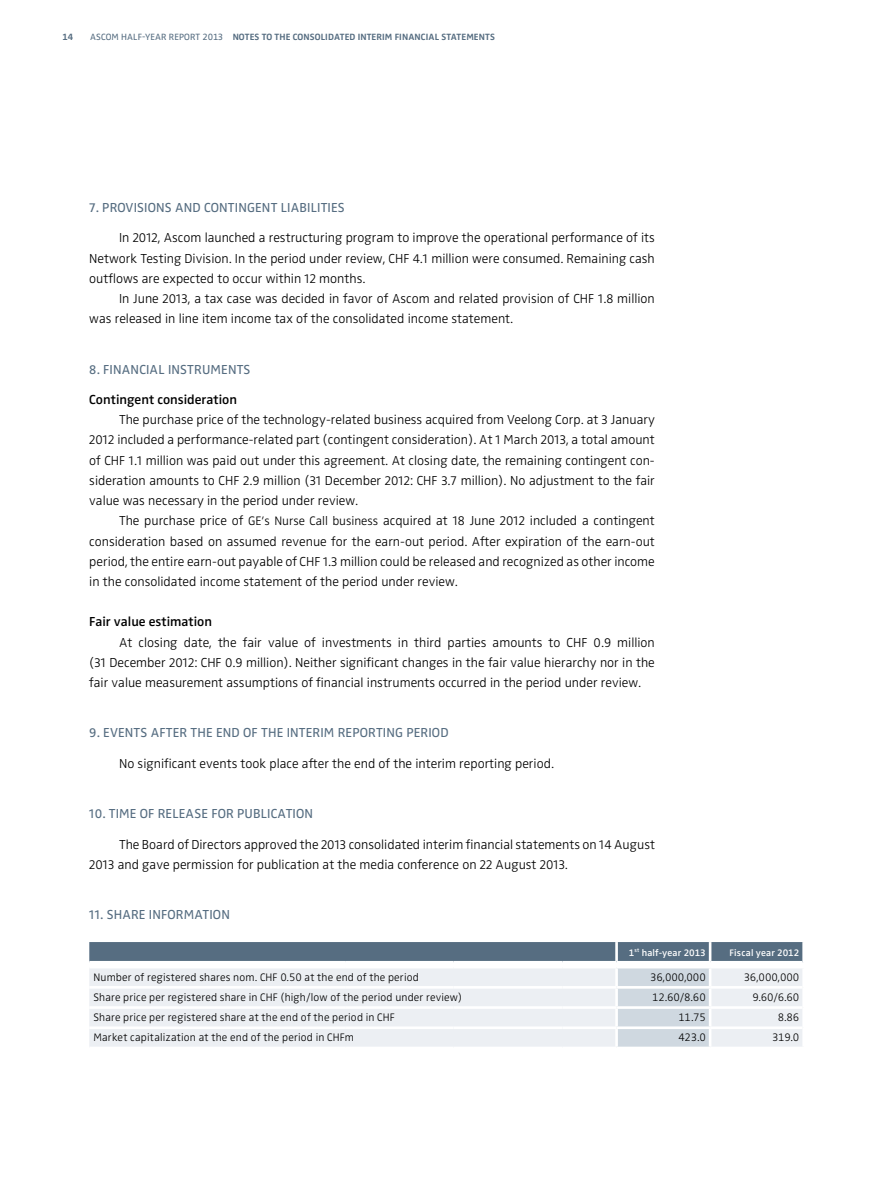
<style>
.page{position:relative;width:893px;height:1191px;background:#fff}
.page>*{position:absolute;margin:0;border:0;box-sizing:border-box;transform-origin:0 0}
.t1{font:300 13.5px/20.2px "Ascom Zwo";color:#000;text-align:justify}
.t2{font:13.5px "Ascom Zwo";letter-spacing:.01em;color:#566d81}
.t3{font:600 13.5px "Ascom Zwo";color:#000}
.t4{font:300 11.25px "Ascom Zwo";letter-spacing:.015em;color:#000}
.t5{font:600 9.75px "Ascom Zwo";letter-spacing:.015em;color:#fff}
.t6{font:700 9.3px "Ascom Zwo";letter-spacing:.01em;color:#566d81}
.s1{font-weight:400}
.s2{font-size:12.75px}
</style>
<div class="page">
<svg style="left:89px;top:942px;width:714px;height:104px;background:#cdd4db"></svg>
<hr style="left:802px;top:1027px;width:3px;height:19px;background:#fff">
<hr style="left:89px;top:961px;width:256px;height:2px;background:#fff">
<hr style="left:345px;top:961px;width:109px;height:2px;background:#fff">
<hr style="left:454px;top:961px;width:108px;height:2px;background:#fff">
<hr style="left:562px;top:961px;width:55px;height:2px;background:#fff">
<hr style="left:617px;top:961px;width:93px;height:2px;background:#fff">
<hr style="left:710px;top:961px;width:92px;height:2px;background:#fff">
<hr style="left:89px;top:986px;width:256px;height:2px;background:#fff">
<hr style="left:345px;top:986px;width:109px;height:2px;background:#fff">
<hr style="left:454px;top:986px;width:108px;height:2px;background:#fff">
<hr style="left:562px;top:986px;width:55px;height:2px;background:#fff">
<hr style="left:617px;top:986px;width:93px;height:2px;background:#fff">
<hr style="left:710px;top:986px;width:92px;height:2px;background:#fff">
<hr style="left:89px;top:1006px;width:256px;height:2px;background:#fff">
<hr style="left:345px;top:1006px;width:109px;height:2px;background:#fff">
<hr style="left:454px;top:1006px;width:108px;height:2px;background:#fff">
<hr style="left:562px;top:1006px;width:55px;height:2px;background:#fff">
<hr style="left:617px;top:1006px;width:93px;height:2px;background:#fff">
<hr style="left:710px;top:1006px;width:92px;height:2px;background:#fff">
<hr style="left:89px;top:1026px;width:256px;height:3px;background:#fff">
<hr style="left:345px;top:1026px;width:109px;height:3px;background:#fff">
<hr style="left:454px;top:1026px;width:108px;height:3px;background:#fff">
<hr style="left:562px;top:1026px;width:55px;height:3px;background:#fff">
<hr style="left:617px;top:1026px;width:93px;height:3px;background:#fff">
<hr style="left:710px;top:1026px;width:92px;height:3px;background:#fff">
<p class="t6" style="left:62px;top:32px;width:12px">14</p>
<p class="t6" style="left:90px;top:32px;width:406px"><span class="s1">ASCOM HALF-YEAR REPORT 2013</span> NOTES TO THE CONSOLIDATED INTERIM FINANCIAL STATEMENTS</p>
<p class="t2" style="left:89px;top:200px;width:198px">7. PROVISIONS AND CONTI NGENT LIABI</p>
<p class="t2" style="left:311px;top:200px;width:36px">LITI ES</p>
<p class="t1" style="left:89px;top:228px;width:567px;text-indent:30px">In 2012, Ascom launched a restructuring program to improve the operational performance of its Network Testing Division. In the period under review, CHF 4.1 million were consumed. Remaining cash outflows are expected to occur within 12 months.</p>
<p class="t1" style="left:89px;top:288px;width:567px;text-indent:30px">In June 2013, a tax case was decided in favor of Ascom and related provision of CHF 1.8 million was released in line item income tax of the consolidated income statement.</p>
<p class="t2" style="left:89px;top:361px;width:163px">8. FI NANCIAL I NSTRUMENTS</p>
<p class="t3" style="left:89px;top:392px;width:149px">Contingent consideration</p>
<p class="t1" style="left:89px;top:410px;width:567px;text-indent:30px">The purchase price of the technology-related business acquired from Veelong Corp. at 3 January 2012 included a performance-related part (contingent consideration). At 1 March 2013, a total amount of CHF 1.1 million was paid out under this agreement. At closing date, the remaining contingent con&shy;sideration amounts to CHF 2.9 million (31 December 2012: CHF 3.7 million). No adjustment to the fair value was necessary in the period under review.</p>
<p class="t1" style="left:89px;top:511px;width:567px;text-indent:30px">The purchase price of <span class="s2">GE’s Nurse Call business</span> acquired at 18 June 2012 included a contingent consideration based on assumed revenue for the earn-out period. After expiration of the earn-out period, the entire earn-out payable of CHF 1.3 million could be released and recognized as other income in the consolidated income statement of the period under review.</p>
<p class="t3" style="left:89px;top:614px;width:124px">Fair value estimation</p>
<p class="t1" style="left:89px;top:632px;width:567px;text-indent:30px">At closing date, the fair value of investments in third parties amounts to CHF 0.9 million (31 December 2012: CHF 0.9 million). Neither significant changes in the fair value hierarchy nor in the fair value measurement assumptions of financial instruments occurred in the period under review.</p>
<p class="t2" style="left:89px;top:725px;width:361px">9. EVENTS AFTER TH E END OF TH E I NTERIM REPORTI NG PERIOD</p>
<p class="t1" style="left:119px;top:753px;width:436px">No significant events took place after the end of the interim reporting period.</p>
<p class="t2" style="left:89px;top:806px;width:225px">10. TIME OF RELEASE FOR PUBLICATION</p>
<p class="t1" style="left:89px;top:834px;width:567px;text-indent:30px">The Board of Directors approved the 2013 consolidated interim financial statements on 14 August<br>2013 and gave permission for publication at the media conference on 22 August 2013.</p>
<p class="t2" style="left:89px;top:907px;width:142px">11. SHARE I NFORMATION</p>
<p class="t5" style="left:629px;top:946px;width:79px">1<sup>st</sup> half-year 2013</p>
<p class="t5" style="left:729px;top:946px;width:71px">Fiscal year 2012</p>
<p class="t4" style="left:94px;top:970px;width:327px">Number of registered shares nom. CHF 0.50 at the end of the period</p>
<p class="t4" style="left:650px;top:970px;width:57px">36,000,000</p>
<p class="t4" style="left:744px;top:970px;width:57px">36,000,000</p>
<p class="t4" style="left:94px;top:990px;width:370px">Share price per registered share in CHF (high/low of the period under review)</p>
<p class="t4" style="left:652px;top:990px;width:55px">12.60/8.60</p>
<p class="t4" style="left:752px;top:990px;width:49px">9.60/6.60</p>
<p class="t4" style="left:94px;top:1011px;width:303px">Share price per registered share at the end of the period in CHF</p>
<p class="t4" style="left:678px;top:1011px;width:29px">11.75</p>
<p class="t4" style="left:778px;top:1011px;width:23px">8.86</p>
<p class="t4" style="left:94px;top:1031px;width:262px">Market capitalization at the end of the period in CHFm</p>
<p class="t4" style="left:678px;top:1031px;width:29px">423.0</p>
<p class="t4" style="left:772px;top:1031px;width:29px">319.0</p>
</div>
